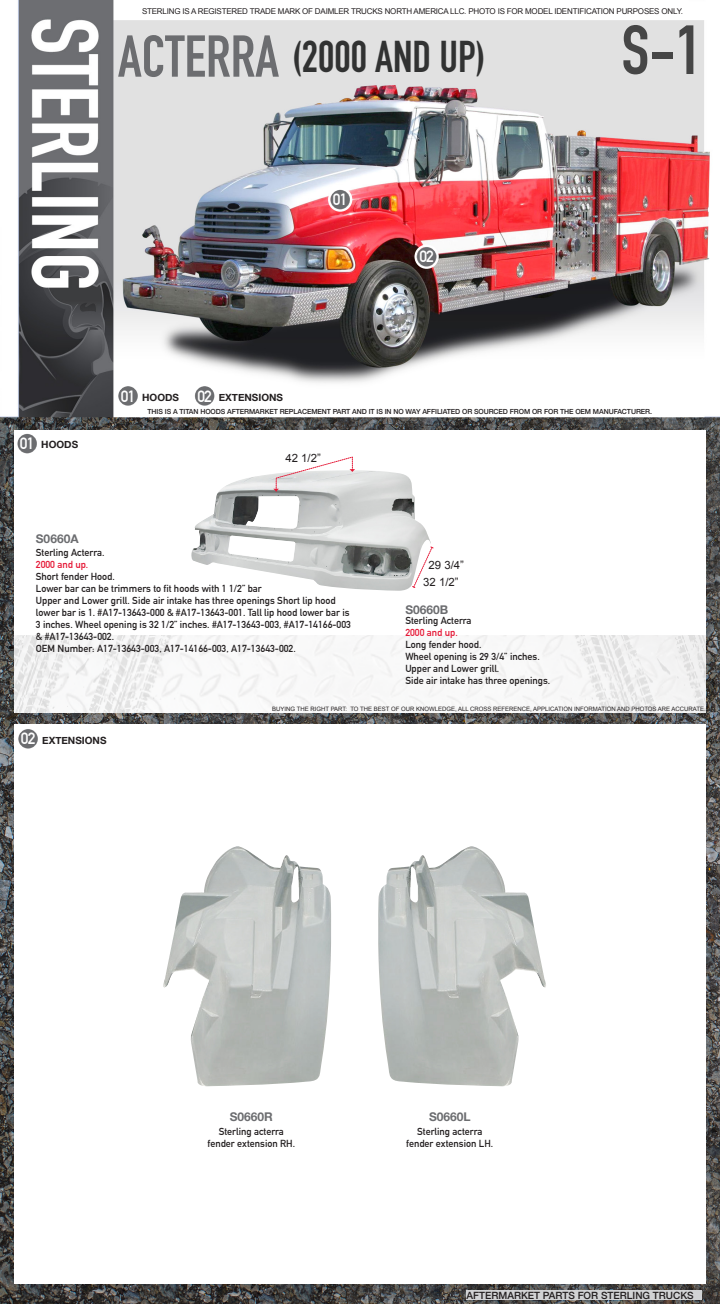
<style>
.page{position:relative;width:720px;height:1304px;background:#fff}
.page>*{position:absolute;margin:0;border:0;box-sizing:border-box;transform-origin:0 0}
.t1{font:700 68.3px "DIN Condensed";color:#464646}
.t2{font:700 58px "DIN Condensed";color:#6c6d70}
.t3{font:700 43.9px "DIN Condensed";color:#313232}
.t4{font:700 16px "DIN Alternate";color:#fff}
.t5{font:700 12px "Helvetica Neue";color:#6c6d70}
.t6{font:11.4px/16.6px "Arial";color:#231f20;text-align:center}
.t7{font:700 10px/12px "DIN Alternate";color:#231f20}
.t8{font:700 10px "Helvetica Neue";color:#231f20}
.t9{font:500 10px "Helvetica Neue";color:#231f20}
.t10{font:8px "Arial";letter-spacing:-.025em;color:#231f20}
.t11{font:500 7px "Helvetica Neue";letter-spacing:-.01em;color:#231f20}
.t12{font:6px "Arial";color:#231f20}
.s1{font-family:"DIN Alternate";font-size:16px;color:#fff}
.s2{color:#e51836}
</style>
<div class="page">
<img style="left:0;top:417px;width:720px;height:887px">
<div style="left:14px;top:430px;width:692px;height:205px;background:#fff"></div>
<img style="left:14px;top:635px;width:692px;height:77px">
<div style="left:14px;top:725px;width:692px;height:559px;background:#fff"></div>
<img style="left:0;top:0;width:720px;height:417px">
<svg style="left:116px;top:384px;width:24px;height:24px"></svg>
<svg style="left:328px;top:187px;width:24px;height:25px"></svg>
<svg style="left:17px;top:433px;width:20px;height:21px"></svg>
<svg style="left:192px;top:384px;width:25px;height:24px"></svg>
<svg style="left:414px;top:245px;width:25px;height:24px"></svg>
<svg style="left:18px;top:729px;width:20px;height:20px"></svg>
<img style="left:191px;top:470px;width:240px;height:121px">
<svg style="left:273px;top:456px;width:82px;height:36px"></svg>
<svg style="left:412px;top:546px;width:22px;height:42px"></svg>
<img style="left:378px;top:846px;width:168px;height:240px">
<img style="left:163px;top:846px;width:168px;height:240px">
<div style="left:467px;top:1290px;width:235px;height:10px;background:#d1d2d4"></div>
<p class="t10" style="left:142px;top:6px;width:543px">STERLING IS A REGISTERED TRADE MARK OF DAIMLER TRUCKS NORTH AMERICA LLC. PHOTO IS FOR MODEL IDENTIFICATION PURPOSES ONLY.</p>
<p class="t2" style="left:118px;top:17px;width:162px">ACTERRA</p>
<p class="t1" style="left:622px;top:4px;width:81px">S-1</p>
<p class="t3" style="left:292px;top:27px;width:195px">(2000 AND UP)</p>
<p class="t4" style="left:333px;top:188px;width:16px">01</p>
<p class="t8" style="left:121px;top:389px;width:60px"><span class="s1">01</span> HOODS</p>
<p class="t8" style="left:197px;top:389px;width:87px"><span class="s1">02</span> EXTENSIONS</p>
<p class="t4" style="left:419px;top:245px;width:16px">02</p>
<p class="t8" style="left:20px;top:437px;width:60px"><span class="s1">01</span> HOODS</p>
<p class="t5" style="left:36px;top:530px;width:44px">S0660A</p>
<p class="t11" style="left:148px;top:405px;width:506px">THIS IS A TITAN HOODS AFTERMARKET REPLACEMENT PART AND IT IS IN NO WAY AFFILIATED OR SOURCED FROM OR FOR THE OEM MANUFACTURER.</p>
<p class="t6" style="left:285px;top:449px;width:37px">42 1/2”</p>
<p class="t7" style="left:36px;top:546px;width:317px">Sterling Acterra.<br><span class="s2">2000 and up.<br></span>Short fender Hood.<br>Lower bar can be trimmers to fit hoods with 1 1/2” bar<br>Upper and Lower grill. Side air intake has three openings Short lip hood lower bar is 1. #A17-13643-000 &amp; #A17-13643-001. Tall lip hood lower bar is 3 inches. Wheel opening is 32 1/2” inches. #A17-13643-003, #A17-14166-003 &amp; #A17-13643-002.<br>OEM Number: A17-13643-003, A17-14166-003, A17-13643-002.</p>
<p class="t6" style="left:423px;top:557px;width:42px">29 3/4”<br>32 1/2”</p>
<p class="t5" style="left:405px;top:600px;width:44px">S0660B</p>
<p class="t7" style="left:405px;top:614px;width:146px">Sterling Acterra<br><span class="s2">2000 and up.<br></span>Long fender hood.<br>Wheel opening is 29 3/4” inches.<br>Upper and Lower grill.<br>Side air intake has three openings.</p>
<p class="t8" style="left:21px;top:732px;width:87px"><span class="s1">02</span> EXTENSIONS</p>
<p class="t12" style="left:272px;top:705px;width:435px">BUYING THE RIGHT PART: TO THE BEST OF OUR KNOWLEDGE, ALL CROSS REFERENCE, APPLICATION INFORMATION AND PHOTOS ARE ACCURATE.</p>
<p class="t5" style="left:230px;top:1108px;width:45px">S0660R</p>
<p class="t5" style="left:429px;top:1108px;width:43px">S0660L</p>
<p class="t7" style="left:208px;top:1125px;width:89px;text-align:center">Sterling acterra fender extension RH.</p>
<p class="t7" style="left:406px;top:1125px;width:88px;text-align:center">Sterling acterra fender extension LH.</p>
<p class="t9" style="left:467px;top:1288px;width:229px">AFTERMARKET PARTS FOR STERLING TRUCKS</p>
</div>
